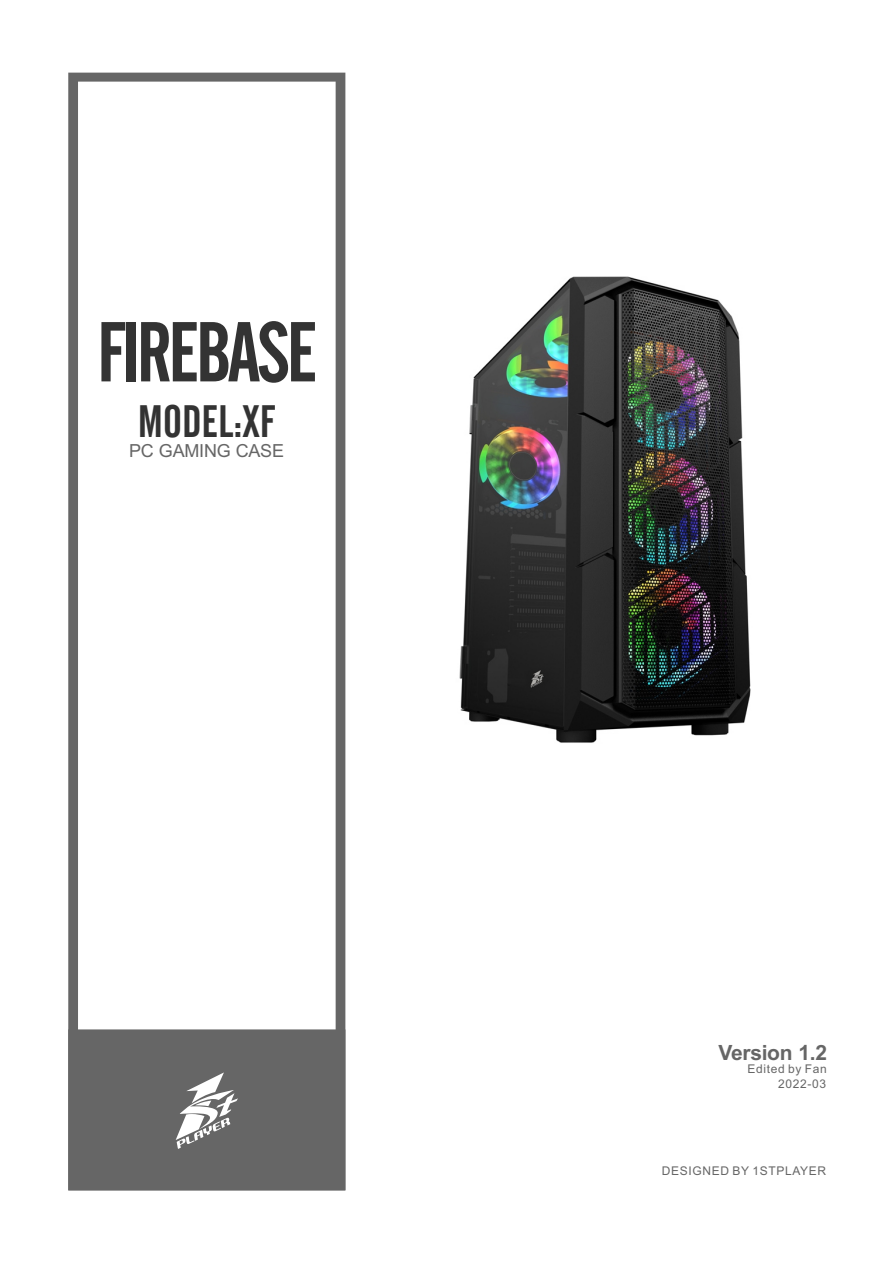
<style>
.page{position:relative;width:893px;height:1263px;background:#fff}
.page>*{position:absolute;margin:0;border:0;box-sizing:border-box;transform-origin:0 0}
.t1{font:84px "Alternate Gothic No 2 BT";letter-spacing:-.04em;color:#333}
.t2{font:45px "Alternate Gothic No 2 BT";color:#333}
.t3{font:700 21px "Arial";letter-spacing:-.015em;color:#666}
.t4{font:18px "Arial";letter-spacing:-.015em;color:#666}
.t5{font:12px/15.1px "Arial";letter-spacing:.055em;color:#666;text-align:right}
</style>
<div class="page">
<svg style="left:68px;top:73px;width:277px;height:956px"></svg>
<div style="left:68px;top:1029px;width:277px;height:161px;background:#666"></div>
<img style="left:459px;top:276px;width:292px;height:467px">
<h1 class="t1" style="left:97px;top:318px;width:222px">FIREBASE</h1>
<h2 class="t2" style="left:138px;top:402px;width:138px">MODEL:XF</h2>
<h3 class="t4" style="left:129px;top:443px;width:156px">PC GAMING CASE</h3>
<h3 class="t3" style="left:718px;top:1045px;width:110px">Version 1.2</h3>
<p class="t5" style="left:747px;top:1062px;width:81px">Edited by Fan<br>2022-03</p>
<p class="t5" style="left:662px;top:1164px;width:166px">DESIGNED BY 1STPLAYER</p>
</div>
